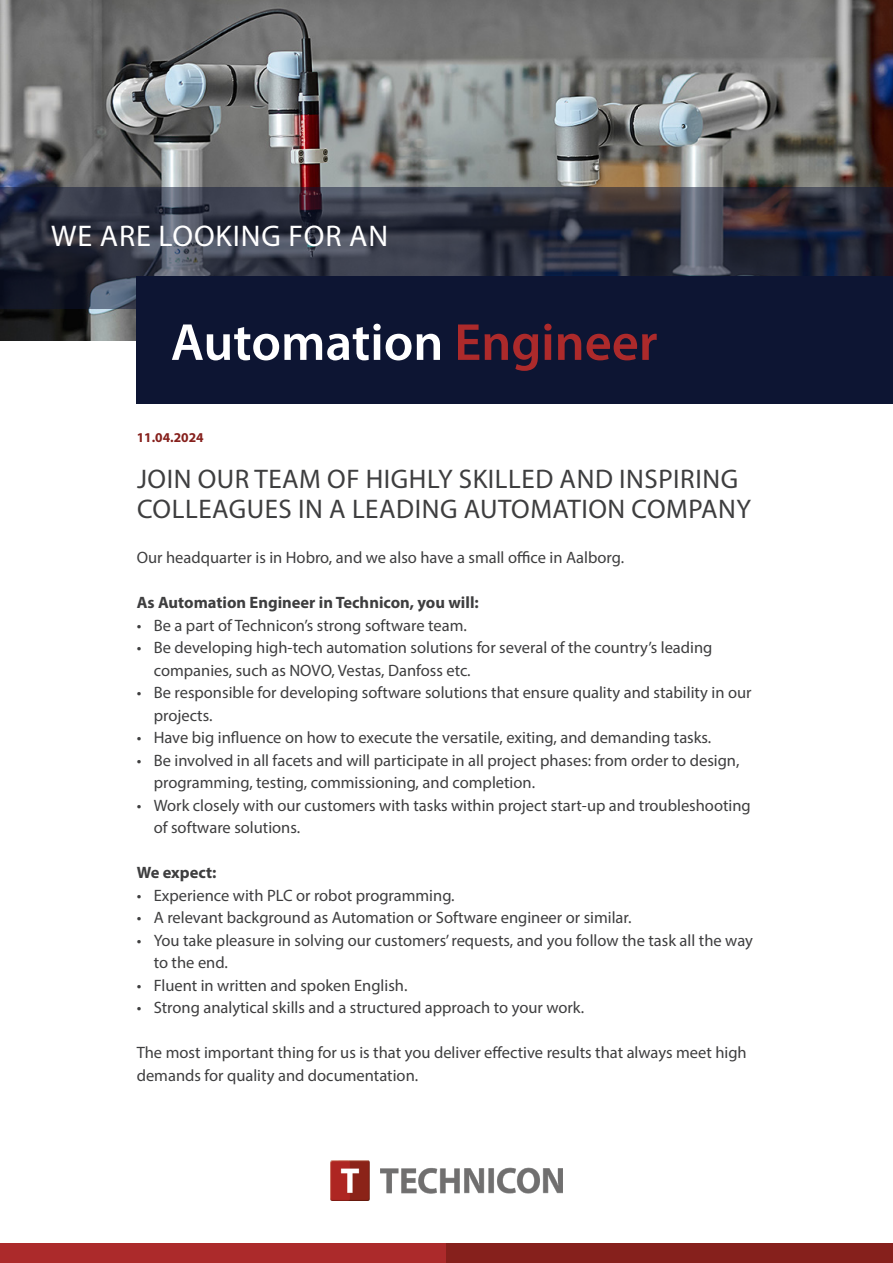
<style>
.page{position:relative;width:893px;height:1263px;background:#fff}
.page>*{position:absolute;margin:0;border:0;box-sizing:border-box;transform-origin:0 0}
.t1{font:600 52.5px "Myriad Pro";color:#fff}
.t2{font:30px "Myriad Pro";letter-spacing:.03em;color:#fff}
.t3{font:27px/30px "Myriad Pro";letter-spacing:.02em;color:#3e3e3f}
.t4{font:16.5px/22.5px "Myriad Pro";color:#3e3e3f}
.t5{font:700 16.5px "Myriad Pro";color:#3e3e3f}
.t6{font:700 13.5px "Myriad Pro";color:#86201c}
.s1{color:#ac2a2b}
</style>
<div class="page">
<img style="left:0;top:0;width:893px;height:340px">
<div style="left:0;top:1244px;width:446px;height:19px;background:#ac2a2b"></div>
<div style="left:446px;top:1244px;width:447px;height:19px;background:#86201c"></div>
<img style="left:330px;top:1161px;width:233px;height:39px">
<svg style="left:0;top:187px;width:893px;height:121px;background:#323543"></svg>
<div style="left:137px;top:276px;width:756px;height:128px;background:#0d1533"></div>
<p class="t2" style="left:51px;top:218px;width:338px">WE ARE LOOKING FOR AN</p>
<p class="t1" style="left:171px;top:309px;width:488px">Automation <span class="s1">Engineer</span></p>
<p class="t6" style="left:137px;top:428px;width:68px">11.04.2024</p>
<p class="t3" style="left:137px;top:463px;width:615px">JOIN OUR TEAM OF HIGHLY SKILLED AND INSPIRING<br>COLLEAGUES IN A LEADING AUTOMATION COMPANY</p>
<p class="t4" style="left:137px;top:546px;width:489px">Our headquarter is in Hobro, and we also have a small office in Aalborg.</p>
<p class="t5" style="left:137px;top:592px;width:344px">As Automation Engineer in Technicon, you will:</p>
<p class="t4" style="left:137px;top:613px;width:332px">• Be a part of Technicon’s strong software team.</p>
<p class="t4" style="left:154px;top:636px;width:560px;text-indent:-17px">• Be developing high-tech automation solutions for several of the country’s leading companies, such as NOVO, Vestas, Danfoss etc.</p>
<p class="t4" style="left:154px;top:681px;width:599px;text-indent:-17px">• Be responsible for developing software solutions that ensure quality and stability in our projects.</p>
<p class="t4" style="left:137px;top:726px;width:576px">• Have big influence on how to execute the versatile, exiting, and demanding tasks.</p>
<p class="t4" style="left:154px;top:748px;width:587px;text-indent:-17px">• Be involved in all facets and will participate in all project phases: from order to design, programming, testing, commissioning, and completion.</p>
<p class="t4" style="left:154px;top:793px;width:599px;text-indent:-17px">• Work closely with our customers with tasks within project start-up and troubleshooting of software solutions.</p>
<p class="t5" style="left:137px;top:862px;width:81px">We expect:</p>
<p class="t4" style="left:137px;top:883px;width:319px">• Experience with PLC or robot programming.</p>
<p class="t4" style="left:137px;top:906px;width:496px">• A relevant background as Automation or Software engineer or similar.</p>
<p class="t4" style="left:154px;top:928px;width:601px;text-indent:-17px">• You take pleasure in solving our customers’ requests, and you follow the task all the way to the end.</p>
<p class="t4" style="left:137px;top:973px;width:272px">• Fluent in written and spoken English.</p>
<p class="t4" style="left:137px;top:996px;width:449px">• Strong analytical skills and a structured approach to your work.</p>
<p class="t4" style="left:137px;top:1041px;width:612px">The most important thing for us is that you deliver effective results that always meet high demands for quality and documentation.</p>
</div>
